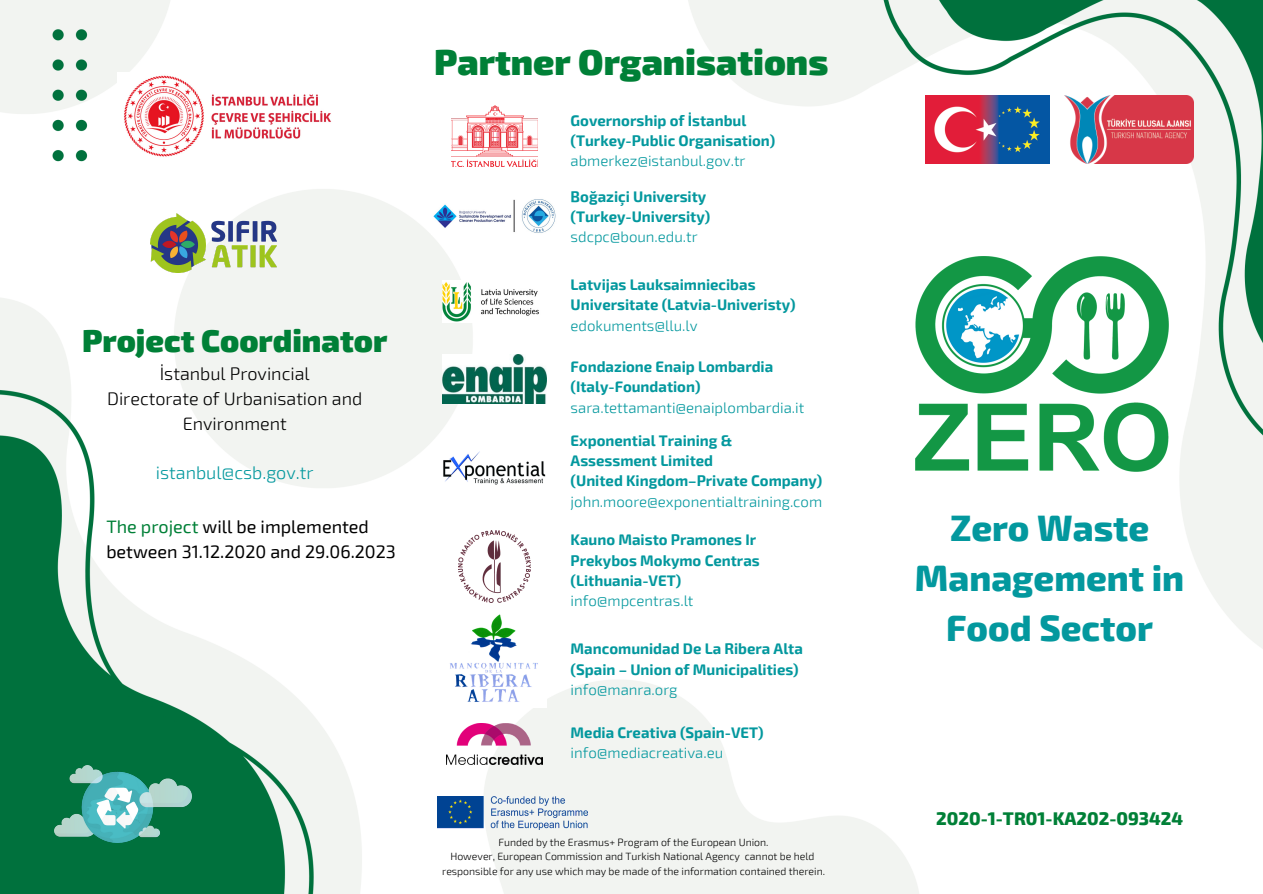
<style>
.page{position:relative;width:1263px;height:894px;background:#fff}
.page>*{position:absolute;margin:0;border:0;box-sizing:border-box;transform-origin:0 0}
.t1{font:800 36px/49.5px "Exo 2";color:#03989e;text-align:center}
.t2{font:900 36px "Exo 2";color:#008037}
.t3{font:900 31.5px "Exo 2";color:#008037}
.t4{font:300 18px/24.8px "Exo 2";color:#000;text-align:center}
.t5{font:18px "Exo 2";color:#000}
.t6{font:800 18px "Exo 2";color:#008037}
.t7{font:300 18px "Exo 2";color:#03989e}
.t8{font:700 15px/20.2px "Exo 2";color:#03989e}
.t9{font:300 15px "Exo 2";color:#03989e}
.t10{font:300 10.5px "Exo 2";color:#000}
.s1{color:#008037}
</style>
<div class="page">
<img style="left:0;top:0;width:1263px;height:893px">
<img style="left:926px;top:96px;width:124px;height:67px">
<img style="left:1064px;top:96px;width:130px;height:67px">
<img style="left:55px;top:764px;width:137px;height:78px">
<img style="left:437px;top:796px;width:150px;height:32px">
<img style="left:443px;top:281px;width:103px;height:41px">
<img style="left:443px;top:354px;width:103px;height:49px">
<img style="left:443px;top:450px;width:103px;height:34px">
<img style="left:458px;top:530px;width:72px;height:72px">
<img style="left:443px;top:611px;width:103px;height:96px">
<img style="left:447px;top:723px;width:95px;height:41px">
<img style="left:451px;top:106px;width:87px;height:60px">
<img style="left:432px;top:197px;width:125px;height:37px">
<img style="left:117px;top:73px;width:223px;height:86px">
<img style="left:151px;top:213px;width:126px;height:60px">
<img style="left:916px;top:257px;width:253px;height:215px">
<p class="t3" style="left:82px;top:320px;width:307px">Project Coordinator</p>
<p class="t4" style="left:160px;top:361px;width:151px">İstanbul Provincial</p>
<p class="t4" style="left:107px;top:385px;width:257px">Directorate of Urbanisation and<br>Environment</p>
<p class="t7" style="left:156px;top:461px;width:159px">istanbul@csb.gov.tr</p>
<p class="t5" style="left:106px;top:515px;width:264px"><span class="s1">The project</span> will be implemented</p>
<p class="t5" style="left:106px;top:540px;width:291px">between 31.12.2020 and 29.06.2023</p>
<p class="t2" style="left:434px;top:38px;width:395px">Partner Organisations</p>
<p class="t8" style="left:571px;top:109px;width:177px">Governorship of İstanbul</p>
<p class="t8" style="left:571px;top:130px;width:206px">(Turkey-Public Organisation)</p>
<p class="t9" style="left:571px;top:151px;width:176px">abmerkez@istanbul.gov.tr</p>
<p class="t8" style="left:571px;top:185px;width:137px">Boğaziçi University</p>
<p class="t8" style="left:571px;top:205px;width:141px">(Turkey-University)</p>
<p class="t9" style="left:571px;top:227px;width:129px">sdcpc@boun.edu.tr</p>
<p class="t8" style="left:571px;top:274px;width:227px">Latvijas Lauksaimniecibas<br>Universitate (Latvia-Univeristy)</p>
<p class="t9" style="left:571px;top:315px;width:129px">edokuments@llu.lv</p>
<p class="t8" style="left:571px;top:355px;width:204px">Fondazione Enaip Lombardia</p>
<p class="t8" style="left:571px;top:376px;width:131px">(Italy-Foundation)</p>
<p class="t9" style="left:571px;top:397px;width:235px">sara.tettamanti@enaiplombardia.it</p>
<p class="t8" style="left:571px;top:429px;width:163px">Exponential Training &amp;</p>
<p class="t8" style="left:571px;top:449px;width:144px">Assessment Limited</p>
<p class="t8" style="left:571px;top:470px;width:253px">(United Kingdom–Private Company)</p>
<p class="t9" style="left:571px;top:491px;width:253px">john.moore@exponentialtraining.com</p>
<p class="t8" style="left:571px;top:529px;width:191px">Kauno Maisto Pramones Ir<br>Prekybos Mokymo Centras (Lithuania-VET)</p>
<p class="t9" style="left:571px;top:591px;width:124px">info@mpcentras.lt</p>
<p class="t8" style="left:571px;top:637px;width:234px">Mancomunidad De La Ribera Alta (Spain – Union of Municipalities)</p>
<p class="t9" style="left:571px;top:679px;width:108px">info@manra.org</p>
<p class="t8" style="left:571px;top:721px;width:195px">Media Creativa (Spain-VET)</p>
<p class="t9" style="left:571px;top:743px;width:154px">info@mediacreativa.eu</p>
<p class="t10" style="left:499px;top:835px;width:271px">Funded by the Erasmus+ Program of the European Union.</p>
<p class="t10" style="left:450px;top:849px;width:366px">However, European Commission and Turkish National Agency cannot be held</p>
<p class="t10" style="left:442px;top:863px;width:384px">responsible for any use which may be made of the information contained therein.</p>
<p class="t1" style="left:915px;top:501px;width:271px">Zero Waste<br>Management in</p>
<p class="t1" style="left:946px;top:600px;width:208px">Food Sector</p>
<p class="t6" style="left:936px;top:806px;width:248px">2020-1-TR01-KA202-093424</p>
</div>
